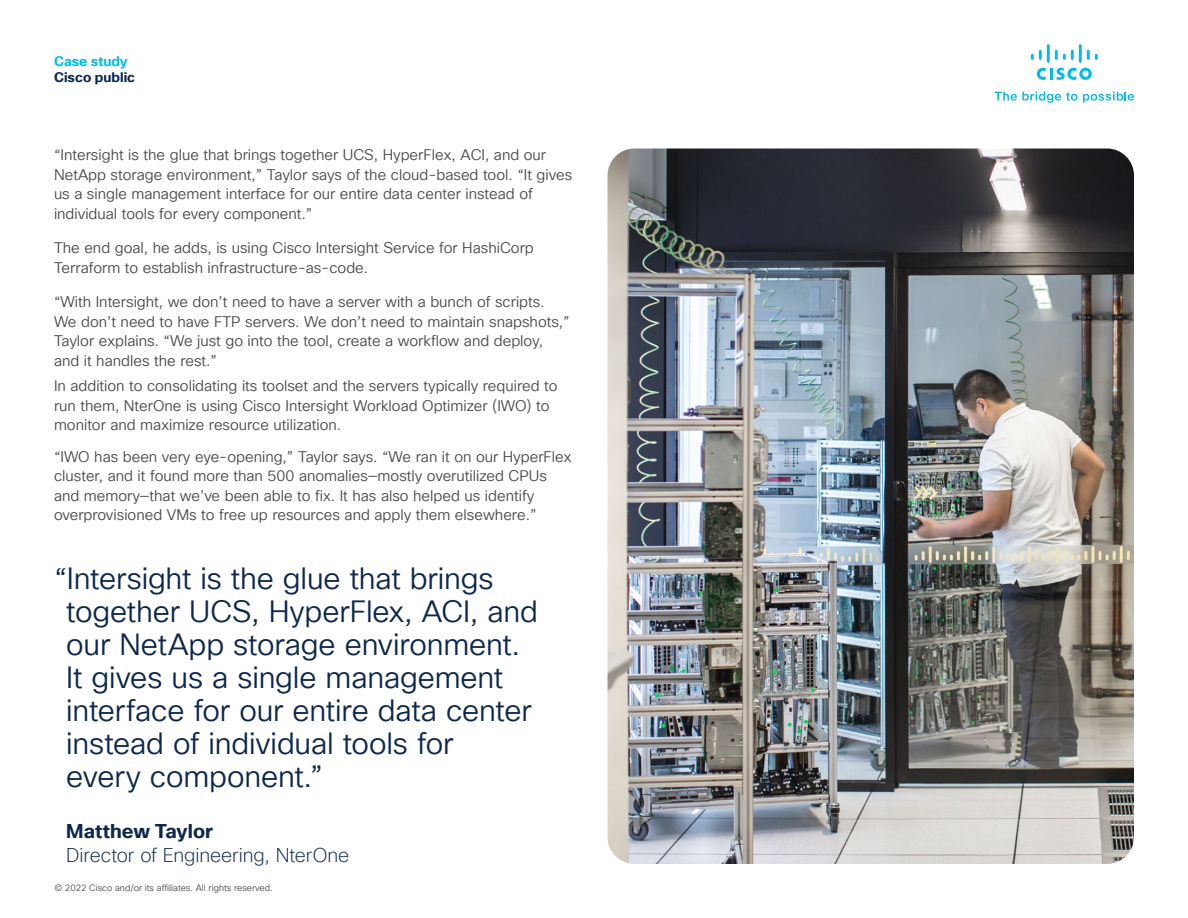
<style>
.page{position:relative;width:1188px;height:918px;background:#fff}
.page>*{position:absolute;margin:0;border:0;box-sizing:border-box;transform-origin:0 0}
.t1{font:30px/33px "Cisco Sans TT Light";letter-spacing:-.005em;color:#0d274d}
.t2{font:200 19.5px "Cisco Sans TT";letter-spacing:-.005em;color:#0d274d}
.t3{font:700 19.5px "Cisco Sans TT";color:#0d274d}
.t4{font:15px/19.5px "Cisco Sans TT Light";color:#484848}
.t5{font:700 13.5px "Cisco Sans TT";color:#0d274d}
.t6{font:700 13.5px "Cisco Sans TT";color:#00bceb}
.t7{font:9px "Cisco Sans TT Light";color:#484848}
</style>
<div class="page">
<svg style="left:995px;top:92px;width:82px;height:11px"></svg>
<svg style="left:1083px;top:92px;width:51px;height:11px"></svg>
<svg style="left:1037px;top:68px;width:55px;height:12px"></svg>
<svg style="left:1031px;top:50px;width:11px;height:10px"></svg>
<hr style="left:1047px;top:44px;width:3px;height:19px;background:#00bceb">
<svg style="left:1055px;top:50px;width:19px;height:10px"></svg>
<hr style="left:1079px;top:44px;width:3px;height:19px;background:#00bceb">
<svg style="left:1087px;top:50px;width:11px;height:10px"></svg>
<img style="left:608px;top:148px;width:526px;height:716px">
<p class="t6" style="left:54px;top:52px;width:75px">Case study</p>
<p class="t5" style="left:54px;top:68px;width:83px">Cisco public</p>
<p class="t4" style="left:54px;top:146px;width:520px">“Intersight is the glue that brings together UCS, HyperFlex, ACI, and our NetApp storage environment,” Taylor says of the cloud-based tool. “It gives us a single management interface for our entire data center instead of individual tools for every component.”</p>
<p class="t4" style="left:54px;top:239px;width:481px">The end goal, he adds, is using Cisco Intersight Service for HashiCorp<br>Terraform to establish infrastructure-as-code.</p>
<p class="t4" style="left:54px;top:293px;width:517px">“With Intersight, we don’t need to have a server with a bunch of scripts.<br>We don’t need to have FTP servers. We don’t need to maintain snapshots,” Taylor explains. “We just go into the tool, create a workflow and deploy, and it handles the rest.”</p>
<p class="t4" style="left:54px;top:377px;width:505px">In addition to consolidating its toolset and the servers typically required to run them, NterOne is using Cisco Intersight Workload Optimizer (IWO) to monitor and maximize resource utilization.</p>
<p class="t4" style="left:54px;top:447px;width:519px">“IWO has been very eye-opening,” Taylor says. “We ran it on our HyperFlex cluster, and it found more than 500 anomalies—mostly overutilized CPUs and memory—that we’ve been able to fix. It has also helped us identify overprovisioned VMs to free up resources and apply them elsewhere.”</p>
<h1 class="t1" style="left:66px;top:563px;width:473px;text-indent:-12px">“Intersight is the glue that brings together UCS, HyperFlex, ACI, and our NetApp storage environment.<br>It gives us a single management interface for our entire data center instead of individual tools for<br>every component.”</h1>
<h2 class="t3" style="left:66px;top:818px;width:148px">Matthew Taylor</h2>
<h2 class="t2" style="left:66px;top:843px;width:285px">Director of Engineering, NterOne</h2>
<p class="t7" style="left:54px;top:882px;width:220px">© 2022 Cisco and/or its affiliates. All rights reserved.</p>
</div>
